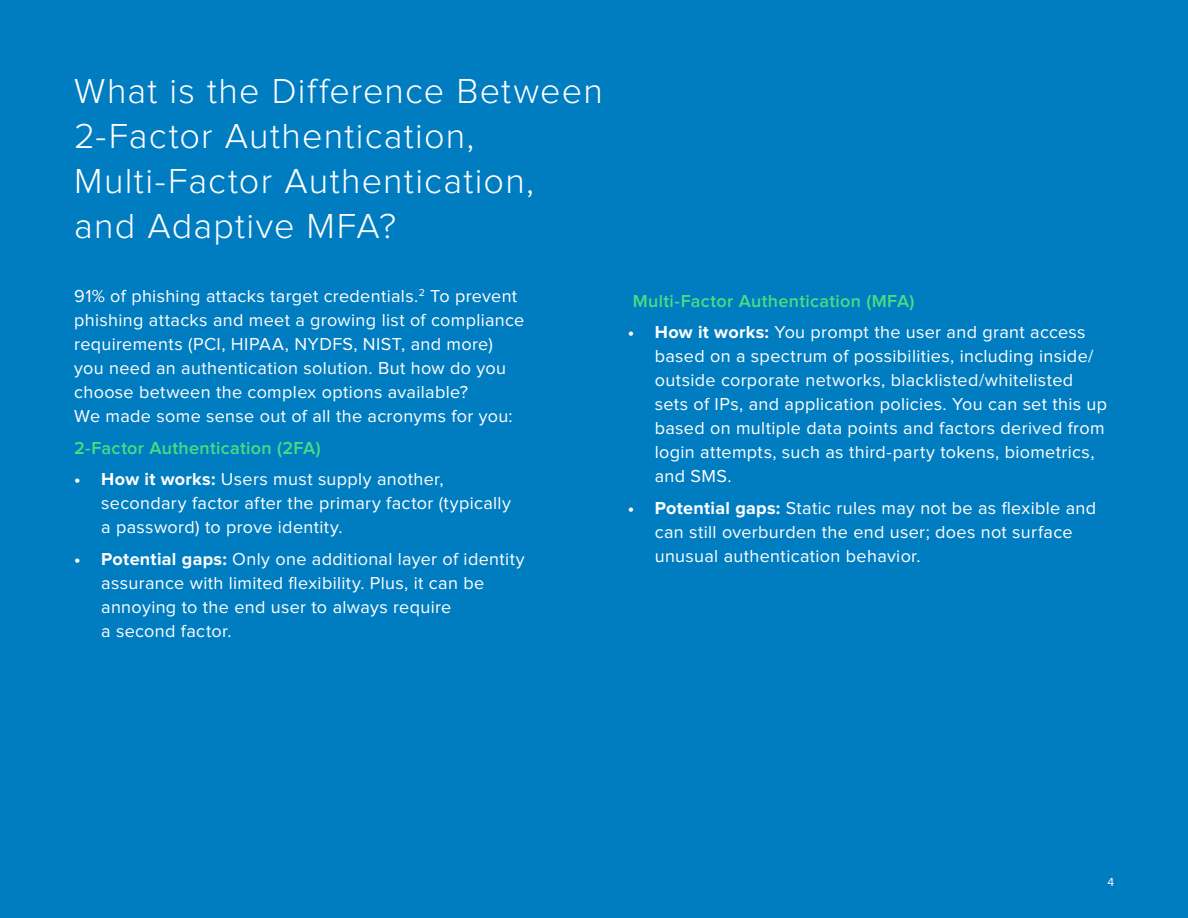
<style>
.page{position:relative;width:1188px;height:918px;background:#007dc1}
.page>*{position:absolute;margin:0;border:0;box-sizing:border-box;transform-origin:0 0}
.t1{font:300 36px/45px "Proxima Nova";letter-spacing:.03em;color:#fff}
.Body_copy{font:18px/24px "Proxima Nova";letter-spacing:.02em;color:#fff}
.Body_copy-2{font:600 18px "Proxima Nova";letter-spacing:.02em;color:#4cdb82}
.t2{font:12px "Proxima Nova";color:#fff}
.s1{font-weight:700}
</style>
<div class="page">
<h2 class="t1" style="left:74px;top:69px;width:530px">What is the Difference Between<br>2-Factor Authentication,<br>Multi-Factor Authentication, and Adaptive MFA?</h2>
<p class="Body_copy" style="left:74px;top:285px;width:452px">91% of phishing attacks target credentials.<sup>2</sup> To prevent phishing attacks and meet a growing list of compliance requirements (PCI, HIPAA, NYDFS, NIST, and more) you need an authentication solution. But how do you choose between the complex options available?<br>We made some sense out of all the acronyms for you:</p>
<p class="Body_copy-2" style="left:74px;top:437px;width:248px">2-Factor Authentication (2FA)</p>
<p class="Body_copy" style="left:101px;top:468px;width:411px;text-indent:-27px"><span class="s1">• How it works:</span> Users must supply another, secondary factor after the primary factor (typically a password) to prove identity.</p>
<p class="Body_copy" style="left:101px;top:547px;width:425px;text-indent:-27px"><span class="s1">• Potential gaps:</span> Only one additional layer of identity assurance with limited flexibility. Plus, it can be annoying to the end user to always require<br>a second factor.</p>
<p class="Body_copy-2" style="left:633px;top:291px;width:283px">Multi-Factor Authentication (MFA)</p>
<p class="Body_copy" style="left:655px;top:321px;width:454px;text-indent:-27px"><span class="s1">• How it works:</span> You prompt the user and grant access based on a spectrum of possibilities, including inside/ outside corporate networks, blacklisted/whitelisted sets of IPs, and application policies. You can set this up based on multiple data points and factors derived from login attempts, such as third-party tokens, biometrics, and SMS.</p>
<p class="Body_copy" style="left:655px;top:497px;width:443px;text-indent:-27px"><span class="s1">• Potential gaps:</span> Static rules may not be as flexible and can still overburden the end user; does not surface unusual authentication behavior.</p>
<p class="t2" style="left:1108px;top:877px;width:8px">4</p>
</div>
